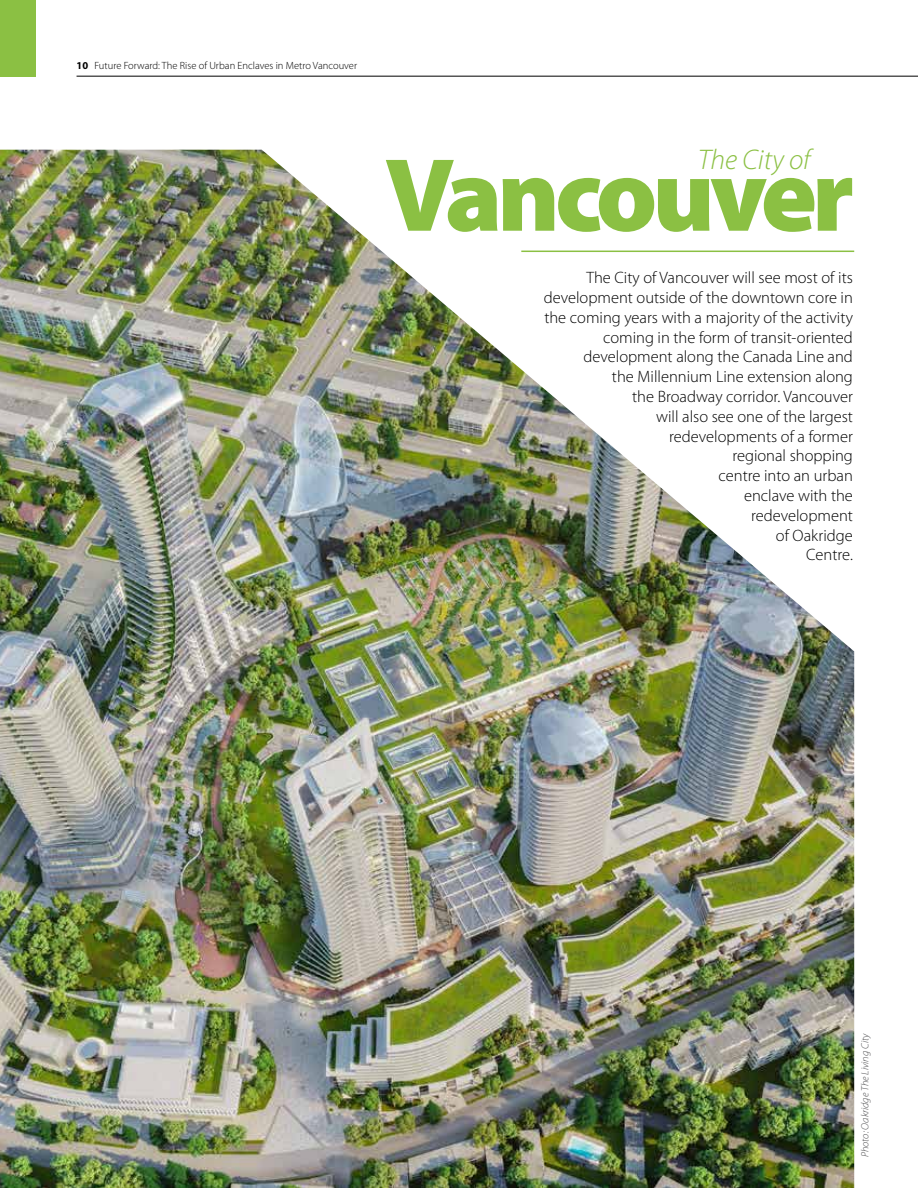
<style>
.page{position:relative;width:918px;height:1188px;background:#fff}
.page>*{position:absolute;margin:0;border:0;box-sizing:border-box;transform-origin:0 0}
.t1{font:900 105px "Myriad Pro";letter-spacing:-.05em;color:#8bc043}
.t2{font:italic 300 28.5px "Myriad Pro";color:#8bc043}
.t3{font:300 16.5px/19.8px "Myriad Pro";color:#000;text-align:right}
.t4{font:300 10.5px "Myriad Pro";color:#000}
.t5{font:italic 300 10.5px "Myriad Pro";color:#4f4f51}
.s1{font-weight:700}
</style>
<div class="page">
<div style="left:0;top:0;width:36px;height:77px;background:#8bc043"></div>
<img style="left:0;top:150px;width:854px;height:1038px">
<hr style="left:521px;top:251px;width:333px;height:1px;background:#8bc043">
<hr style="left:77px;top:76px;width:841px;height:1px;background:#000">
<p class="t4" style="left:77px;top:59px;width:282px"><span class="s1">10</span> Future Forward: The Rise of Urban Enclaves in Metro Vancouver</p>
<h2 class="t2" style="left:698px;top:143px;width:114px">The City of</h2>
<h1 class="t1" style="left:385px;top:125px;width:471px">Vancouver</h1>
<p class="t3" style="left:544px;top:268px;width:311px">The City of Vancouver will see most of its development outside of the downtown core in the coming years with a majority of the activity coming in the form of transit-oriented development along the Canada Line and<br>the Millennium Line extension along<br>the Broadway corridor. Vancouver<br>will also see one of the largest<br>redevelopments of a former<br>regional shopping<br>centre into an urban<br>enclave with the<br>redevelopment<br>of Oakridge<br>Centre.</p>
<p class="t5" style="left:859px;top:1157px;width:126px;rotate:-90deg">Photo: Oakridge The Living City</p>
</div>
